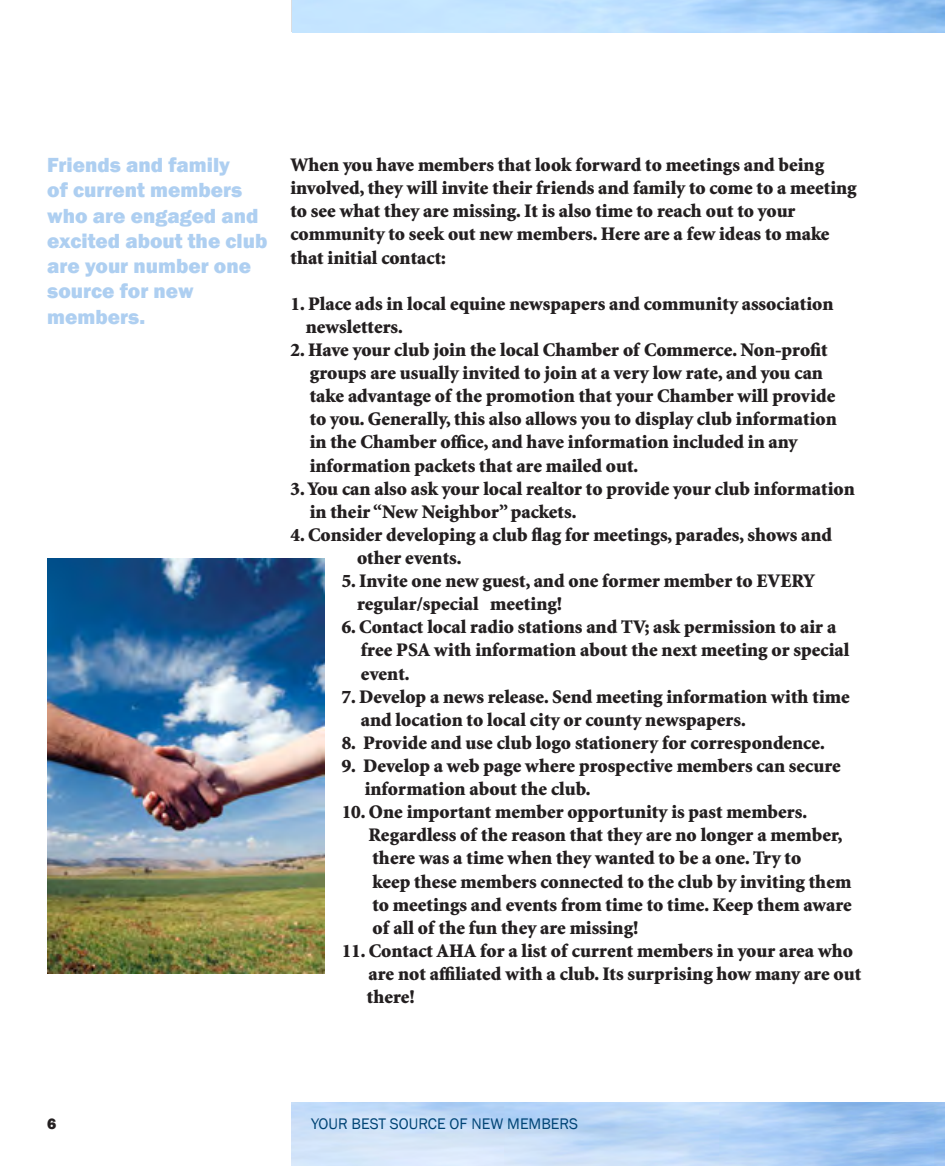
<style>
.page{position:relative;width:945px;height:1166px;background:#fff}
.page>*{position:absolute;margin:0;border:0;box-sizing:border-box;transform-origin:0 0}
.t1{font:800 21px/25.2px "Franklin Gothic";color:#aecff1}
.t2{font:900 19.25px/23.1px "Minion Std";color:#231f20}
._09_Footer__left{font:15.75px "Franklin Gothic";color:#004475}
._07_Page_No__left{font:800 15.75px "Franklin Gothic";color:#231f20}
</style>
<div class="page">
<img style="left:47px;top:558px;width:278px;height:415px">
<p class="t1" style="left:47px;top:153px;width:222px">Friends and family<br>of current members who are engaged and excited about the club are your number one source for new</p>
<p class="t1" style="left:47px;top:304px;width:99px">members.</p>
<p class="t2" style="left:290px;top:154px;width:568px">When you have members that look forward to meetings and being involved, they will invite their friends and family to come to a meeting to see what they are missing. It is also time to reach out to your community to seek out new members. Here are a few ideas to make that initial contact:</p>
<p class="t2" style="left:290px;top:293px;width:545px">1. Place ads in local equine newspapers and community association</p>
<p class="t2" style="left:306px;top:316px;width:98px">newsletters.</p>
<p class="t2" style="left:290px;top:339px;width:539px">2. Have your club join the local Chamber of Commerce. Non-profit</p>
<p class="t2" style="left:310px;top:362px;width:515px">groups are usually invited to join at a very low rate, and you can</p>
<p class="t2" style="left:310px;top:385px;width:527px">take advantage of the promotion that your Chamber will provide</p>
<p class="t2" style="left:310px;top:408px;width:529px">to you. Generally, this also allows you to display club information</p>
<p class="t2" style="left:310px;top:431px;width:489px">in the Chamber office, and have information included in any</p>
<p class="t2" style="left:310px;top:454px;width:330px">information packets that are mailed out.</p>
<p class="t2" style="left:290px;top:477px;width:566px">3. You can also ask your local realtor to provide your club information</p>
<p class="t2" style="left:310px;top:500px;width:268px">in their “New Neighbor” packets.</p>
<p class="t2" style="left:290px;top:524px;width:543px">4. Consider developing a club flag for meetings, parades, shows and</p>
<p class="t2" style="left:357px;top:547px;width:106px">other events.</p>
<p class="t2" style="left:342px;top:570px;width:475px">5. Invite one new guest, and one former member to EVERY</p>
<p class="t2" style="left:357px;top:593px;width:207px">regular/special meeting!</p>
<p class="t2" style="left:342px;top:616px;width:496px">6. Contact local radio stations and TV; ask permission to air a</p>
<p class="t2" style="left:361px;top:639px;width:490px">free PSA with information about the next meeting or special</p>
<p class="t2" style="left:361px;top:662px;width:50px">event.</p>
<p class="t2" style="left:342px;top:685px;width:510px">7. Develop a news release. Send meeting information with time</p>
<p class="t2" style="left:361px;top:708px;width:386px">and location to local city or county newspapers.</p>
<p class="t2" style="left:342px;top:731px;width:485px">8. Provide and use club logo stationery for correspondence.</p>
<p class="t2" style="left:342px;top:755px;width:501px">9. Develop a web page where prospective members can secure</p>
<p class="t2" style="left:365px;top:778px;width:227px">information about the club.</p>
<p class="t2" style="left:342px;top:801px;width:467px">10. One important member opportunity is past members.</p>
<p class="t2" style="left:369px;top:824px;width:475px">Regardless of the reason that they are no longer a member,</p>
<p class="t2" style="left:372px;top:847px;width:430px">there was a time when they wanted to be a one. Try to</p>
<p class="t2" style="left:372px;top:870px;width:480px">keep these members connected to the club by inviting them</p>
<p class="t2" style="left:372px;top:893px;width:481px">to meetings and events from time to time. Keep them aware</p>
<p class="t2" style="left:372px;top:916px;width:267px">of all of the fun they are missing!</p>
<p class="t2" style="left:342px;top:939px;width:513px">11. Contact AHA for a list of current members in your area who</p>
<p class="t2" style="left:369px;top:962px;width:494px">are not affiliated with a club. Its surprising how many are out</p>
<p class="t2" style="left:367px;top:986px;width:49px">there!</p>
<p class="_07_Page_No__left" style="left:47px;top:1113px;width:11px">6</p>
<p class="_09_Footer__left" style="left:311px;top:1114px;width:269px">YOUR BEST SOURCE OF NEW MEMBERS</p>
</div>
